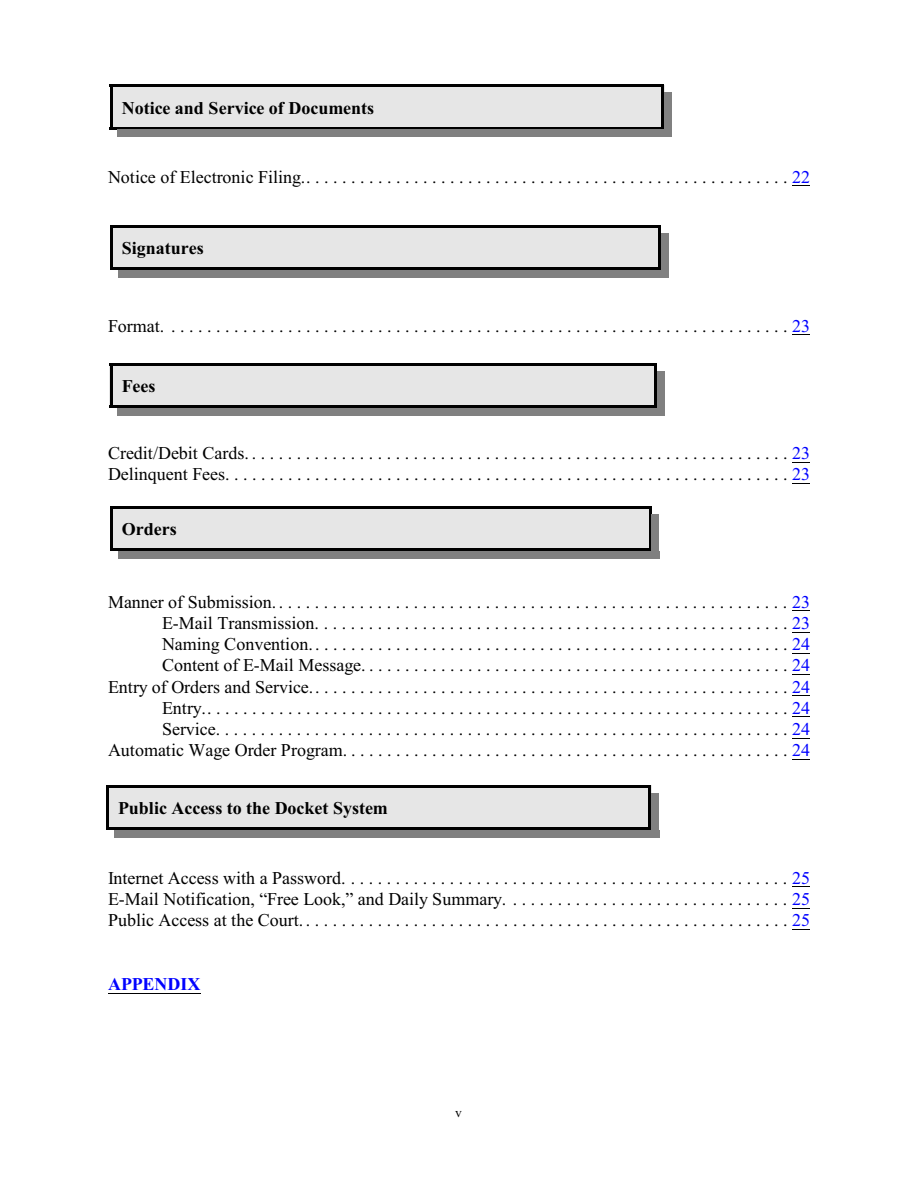
<style>
.page{position:relative;width:918px;height:1188px;background:#fff}
.page>*{position:absolute;margin:0;border:0;box-sizing:border-box;transform-origin:0 0}
.t1{font:18px/21.3px "Times New Roman";color:#000}
.t2{font:700 18px "Times New Roman";color:#000}
.t3{font:700 18px "Times New Roman";letter-spacing:-.005em;color:#00f}
.t4{font:13.5px "Times New Roman";color:#000}
.s1{color:#00f}
</style>
<div class="page">
<svg style="left:792px;top:185px;width:18px;height:1px"></svg>
<svg style="left:792px;top:334px;width:18px;height:1px"></svg>
<svg style="left:792px;top:462px;width:18px;height:1px"></svg>
<svg style="left:792px;top:483px;width:18px;height:1px"></svg>
<svg style="left:792px;top:610px;width:18px;height:1px"></svg>
<svg style="left:792px;top:632px;width:18px;height:1px"></svg>
<svg style="left:792px;top:653px;width:18px;height:1px"></svg>
<svg style="left:792px;top:674px;width:18px;height:1px"></svg>
<svg style="left:792px;top:695px;width:18px;height:1px"></svg>
<svg style="left:792px;top:716px;width:18px;height:1px"></svg>
<svg style="left:792px;top:738px;width:18px;height:1px"></svg>
<svg style="left:792px;top:759px;width:18px;height:1px"></svg>
<svg style="left:792px;top:886px;width:18px;height:1px"></svg>
<svg style="left:792px;top:908px;width:18px;height:1px"></svg>
<svg style="left:792px;top:929px;width:18px;height:1px"></svg>
<hr style="left:108px;top:993px;width:93px;height:1px;background:#000">
<div style="left:110px;top:85px;width:554px;height:44px;background:#e6e6e6"></div>
<hr style="left:110px;top:85px;width:2px;height:44px;background:#000">
<hr style="left:661px;top:85px;width:3px;height:44px;background:#000">
<hr style="left:110px;top:85px;width:554px;height:2px;background:#000">
<hr style="left:110px;top:127px;width:554px;height:2px;background:#000">
<div style="left:664px;top:93px;width:8px;height:44px;background:#808080"></div>
<div style="left:118px;top:129px;width:554px;height:8px;background:#808080"></div>
<div style="left:110px;top:225px;width:551px;height:45px;background:#e6e6e6"></div>
<hr style="left:110px;top:225px;width:2px;height:45px;background:#000">
<hr style="left:658px;top:225px;width:3px;height:45px;background:#000">
<hr style="left:110px;top:225px;width:551px;height:3px;background:#000">
<hr style="left:110px;top:267px;width:551px;height:3px;background:#000">
<div style="left:661px;top:233px;width:8px;height:45px;background:#808080"></div>
<div style="left:118px;top:270px;width:551px;height:8px;background:#808080"></div>
<div style="left:110px;top:363px;width:547px;height:45px;background:#e6e6e6"></div>
<hr style="left:110px;top:363px;width:2px;height:45px;background:#000">
<hr style="left:654px;top:363px;width:3px;height:45px;background:#000">
<hr style="left:110px;top:363px;width:547px;height:3px;background:#000">
<hr style="left:110px;top:405px;width:547px;height:3px;background:#000">
<div style="left:657px;top:371px;width:8px;height:45px;background:#808080"></div>
<div style="left:118px;top:408px;width:547px;height:8px;background:#808080"></div>
<div style="left:110px;top:506px;width:541px;height:45px;background:#e6e6e6"></div>
<hr style="left:110px;top:506px;width:2px;height:45px;background:#000">
<hr style="left:649px;top:506px;width:2px;height:45px;background:#000">
<hr style="left:110px;top:506px;width:541px;height:3px;background:#000">
<hr style="left:110px;top:548px;width:541px;height:3px;background:#000">
<div style="left:651px;top:514px;width:8px;height:45px;background:#808080"></div>
<div style="left:118px;top:551px;width:541px;height:8px;background:#808080"></div>
<div style="left:106px;top:785px;width:545px;height:45px;background:#e6e6e6"></div>
<hr style="left:106px;top:785px;width:3px;height:44px;background:#000">
<hr style="left:649px;top:785px;width:2px;height:44px;background:#000">
<hr style="left:106px;top:785px;width:545px;height:3px;background:#000">
<hr style="left:106px;top:827px;width:545px;height:3px;background:#000">
<div style="left:651px;top:793px;width:8px;height:45px;background:#808080"></div>
<div style="left:114px;top:830px;width:545px;height:8px;background:#808080"></div>
<p class="t2" style="left:122px;top:102px;width:254px">Notice and Service of Documents</p>
<p class="t1" style="left:108px;top:168px;width:703px">Notice of Electronic Filing.......................................................<span class="s1">22</span></p>
<p class="t2" style="left:122px;top:242px;width:84px">Signatures</p>
<p class="t1" style="left:108px;top:317px;width:703px">Format. .....................................................................<span class="s1">23</span></p>
<p class="t2" style="left:122px;top:380px;width:35px">Fees</p>
<p class="t1" style="left:108px;top:444px;width:703px">Credit/Debit Cards.............................................................<span class="s1">23<br></span>Delinquent Fees...............................................................<span class="s1">23</span></p>
<p class="t2" style="left:122px;top:523px;width:56px">Orders</p>
<p class="t1" style="left:108px;top:593px;width:703px;text-align:right">Manner of Submission..........................................................<span class="s1">23<br></span>E-Mail Transmission.....................................................<span class="s1">23<br></span>Naming Convention......................................................<span class="s1">24<br></span>Content of E-Mail Message................................................<span class="s1">24<br></span>Entry of Orders and Service......................................................<span class="s1">24<br></span>Entry..................................................................<span class="s1">24<br></span>Service................................................................<span class="s1">24<br></span>Automatic Wage Order Program..................................................<span class="s1">24</span></p>
<p class="t2" style="left:118px;top:802px;width:271px">Public Access to the Docket System</p>
<p class="t1" style="left:108px;top:869px;width:703px;text-align:justify">Internet Access with a Password..................................................<span class="s1">25<br></span>E-Mail Notification, “Free Look,” and Daily Summary. . . . . . . . . . . . . . . . . . . . . . . . . . . . . . . . <span class="s1">25<br></span>Public Access at the Court.......................................................<span class="s1">25</span></p>
<p class="t3" style="left:108px;top:978px;width:94px">APPENDIX</p>
<p class="t4" style="left:455px;top:1108px;width:8px">v</p>
</div>
